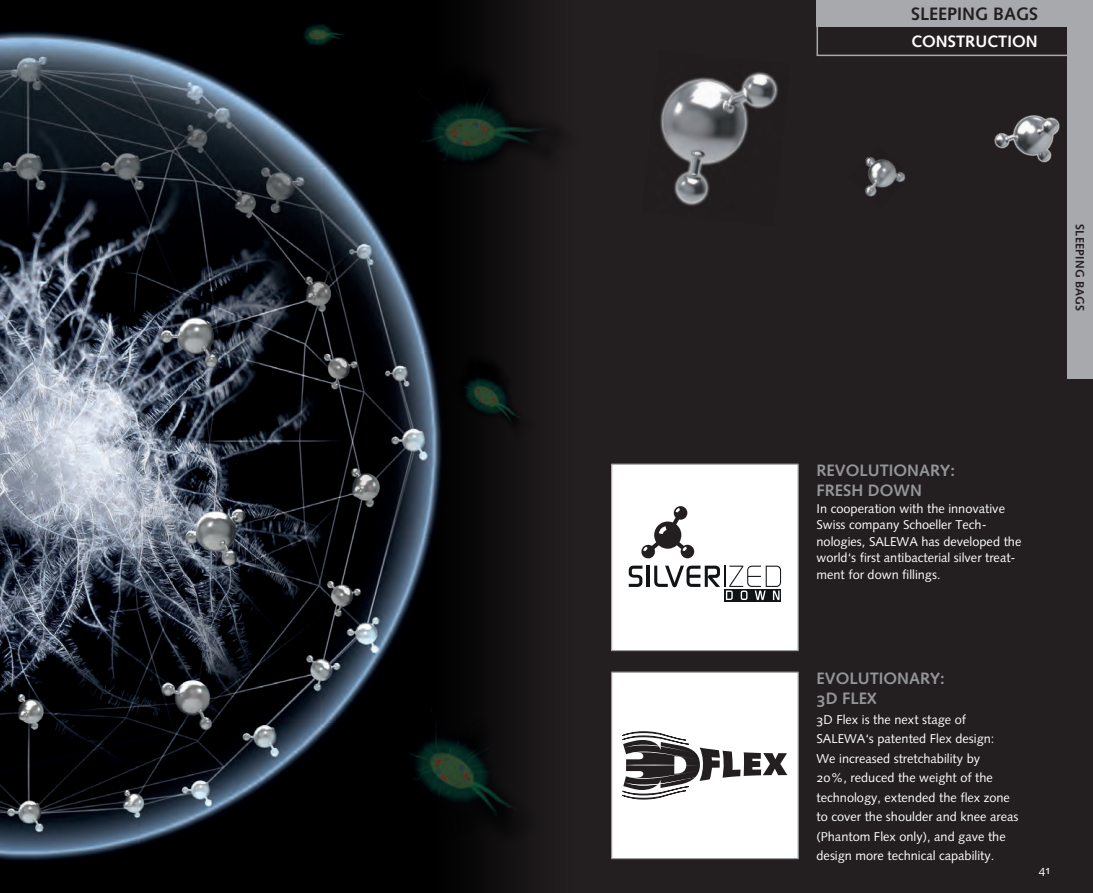
<style>
.page{position:relative;width:1093px;height:893px;background:#231f20}
.page>*{position:absolute;margin:0;border:0;box-sizing:border-box;transform-origin:0 0}
.t1{font:700 18px "Zyntax";color:#231f20}
.t2{font:700 16.5px "Zyntax";color:#939598}
.t3{font:700 16.5px/28.5px "Zyntax";color:#231f20;text-align:right}
.t4{font:12.75px/19.5px "Zyntax";color:#fff}
.t5{font:12px "Zyntax";color:#fff}
.t6{font:700 10.5px "Zyntax";letter-spacing:.02em;color:#231f20}
.s1{color:#fff}
</style>
<div class="page">
<img style="left:0;top:0;width:562px;height:893px">
<img style="left:994px;top:115px;width:66px;height:48px">
<img style="left:660px;top:72px;width:118px;height:134px">
<img style="left:865px;top:157px;width:41px;height:40px">
<div style="left:611px;top:672px;width:187px;height:187px;background:#fff;border:1px solid #939598"></div>
<svg style="left:622px;top:732px;width:165px;height:67px"></svg>
<div style="left:612px;top:464px;width:186px;height:187px;background:#fff"></div>
<svg style="left:629px;top:566px;width:13px;height:21px"></svg>
<hr style="left:646px;top:566px;width:3px;height:21px;background:#111416">
<div style="left:724px;top:589px;width:57px;height:12px;background:#111416"></div>
<svg style="left:654px;top:566px;width:127px;height:34px"></svg>
<svg style="left:641px;top:506px;width:53px;height:53px"></svg>
<div style="left:611px;top:464px;width:187px;height:187px;border:1px solid #939598"></div>
<div style="left:816px;top:0;width:277px;height:26px;background:#a8a9ad"></div>
<div style="left:816px;top:24px;width:253px;height:32px;border:2px solid #a8a9ad"></div>
<div style="left:1067px;top:0;width:26px;height:378px;background:#a8a9ad"></div>
<p class="t3" style="left:911px;top:-2px;width:128px">SLEEPING BAGS<br><span class="s1">CONSTRUCTION</span></p>
<h1 class="t1" style="left:911px;top:4px;width:129px">SLEEPING BAGS</h1>
<p class="t6" style="left:1086px;top:231px;width:78px;rotate:90deg">SLEEPING BAGS</p>
<p class="t2" style="left:816px;top:461px;width:12px">REVOLUTION</p>
<p class="t2" style="left:919px;top:461px;width:37px">ARY:</p>
<p class="t2" style="left:816px;top:481px;width:10px">FRESH</p>
<p class="t2" style="left:868px;top:481px;width:14px">DOWN</p>
<p class="t4" style="left:816px;top:500px;width:206px;line-height:16.5px">In cooperation with the innovative Swiss company Schoeller Tech&shy;nologies, SALEWA has developed the world‘s first antibacterial silver treat&shy;ment for down fillings.</p>
<p class="t2" style="left:816px;top:669px;width:12px">EVOLUTION</p>
<p class="t2" style="left:909px;top:669px;width:37px">ARY:</p>
<p class="t2" style="left:816px;top:689px;width:35px">3D FLEX</p>
<p class="t4" style="left:816px;top:709px;width:203px">3D Flex is the next stage of<br>SALEWA‘s patented Flex design:<br>We increased stretchability by<br>20%, reduced the weight of the technology, extended the flex zone to cover the shoulder and knee areas (Phantom Flex only), and gave the design more technical capability.</p>
<p class="t5" style="left:1039px;top:863px;width:13px">41</p>
</div>
